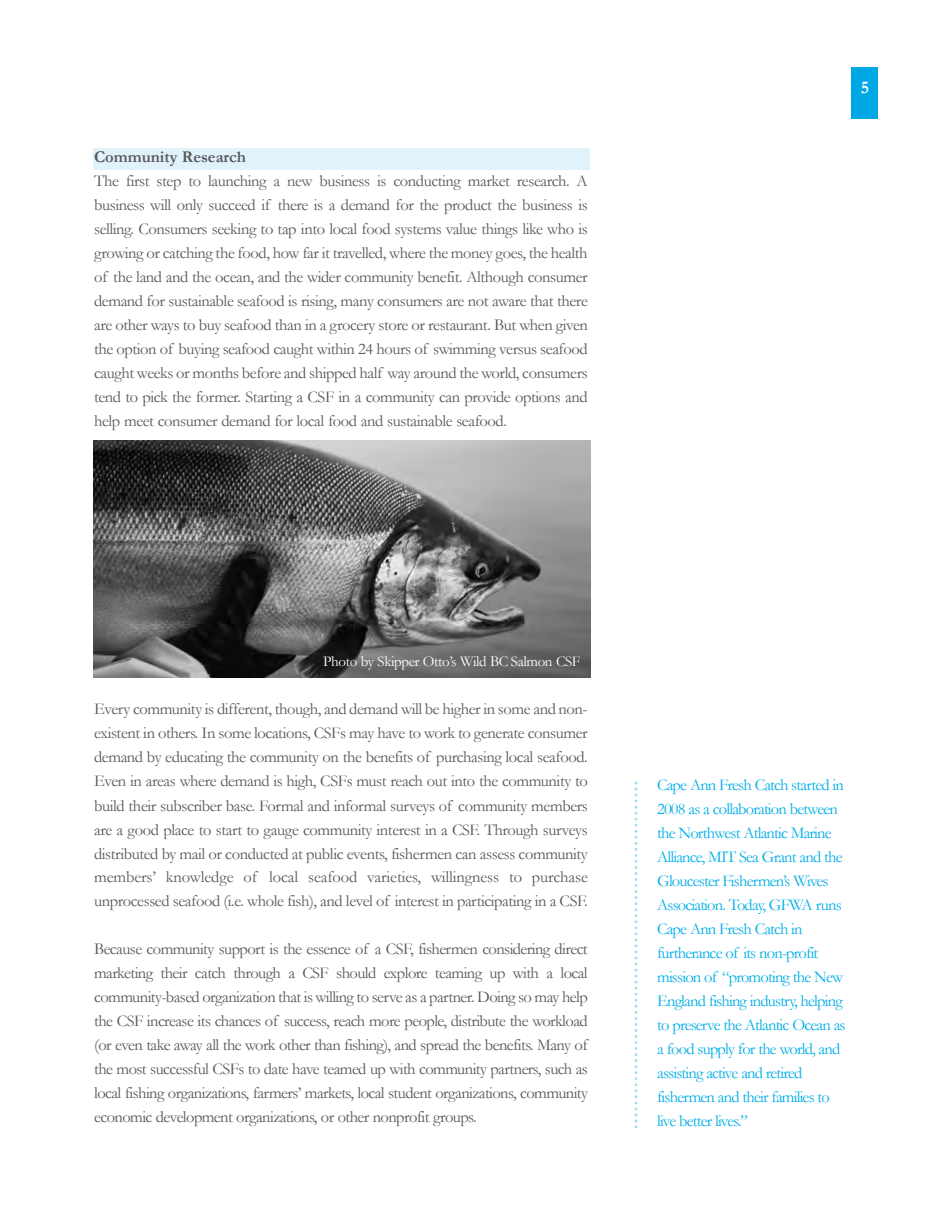
<style>
.page{position:relative;width:945px;height:1215px;background:#fff}
.page>*{position:absolute;margin:0;border:0;box-sizing:border-box;transform-origin:0 0}
.t1{font:700 18px "Garamond";color:#fff}
.t2{font:16.5px/24px "Garamond";letter-spacing:-.025em;color:#57585a;text-align:justify}
.t3{font:16.5px/24px "Garamond";letter-spacing:-.05em;color:#00aee8}
.t4{font:700 16.5px "Garamond";color:#57585a}
.t5{font:15px "Garamond";letter-spacing:-.025em;color:#fff}
</style>
<div class="page">
<div style="left:93px;top:148px;width:497px;height:22px;background:#e1f2fb"></div>
<svg style="left:634px;top:781px;width:3px;height:347px"></svg>
<img style="left:94px;top:440px;width:496px;height:238px">
<div style="left:851px;top:68px;width:27px;height:51px;background:#00a7e5"></div>
<p class="t4" style="left:94px;top:148px;width:154px">Community Research</p>
<p class="t2" style="left:94px;top:169px;width:495px">The first step to launching a new business is conducting market research. A business will only succeed if there is a demand for the product the business is selling. Consumers seeking to tap into local food systems value things like who is growing or catching the food, how far it travelled, where the money goes, the health of the land and the ocean, and the wider community benefit. Although consumer demand for sustainable seafood is rising, many consumers are not aware that there are other ways to buy seafood than in a grocery store or restaurant. But when given the option of buying seafood caught within 24 hours of swimming versus seafood caught weeks or months before and shipped half way around the world, consumers tend to pick the former. Starting a CSF in a community can provide options and help meet consumer demand for local food and sustainable seafood.</p>
<p class="t1" style="left:861px;top:77px;width:10px">5</p>
<p class="t5" style="left:323px;top:653px;width:259px">Photo by Skipper Otto’s Wild BC Salmon CSF</p>
<p class="t2" style="left:94px;top:698px;width:495px">Every community is different, though, and demand will be higher in some and non&shy;existent in others. In some locations, CSFs may have to work to generate consumer demand by educating the community on the benefits of purchasing local seafood.<br>Even in areas where demand is high, CSFs must reach out into the community to build their subscriber base. Formal and informal surveys of community members are a good place to start to gauge community interest in a CSF. Through surveys distributed by mail or conducted at public events, fishermen can assess community members’ knowledge of local seafood varieties, willingness to purchase unprocessed seafood (i.e. whole fish), and level of interest in participating in a CSF.</p>
<p class="t2" style="left:94px;top:938px;width:495px">Because community support is the essence of a CSF, fishermen considering direct marketing their catch through a CSF should explore teaming up with a local community-based organization that is willing to serve as a partner. Doing so may help the CSF increase its chances of success, reach more people, distribute the workload (or even take away all the work other than fishing), and spread the benefits. Many of the most successful CSFs to date have teamed up with community partners, such as local fishing organizations, farmers’ markets, local student organizations, community economic development organizations, or other nonprofit groups.</p>
<p class="t3" style="left:657px;top:773px;width:190px">Cape Ann Fresh Catch started in<br>2008 as a collaboration between the Northwest Atlantic Marine<br>Alliance, MIT Sea Grant and the<br>Gloucester Fishermen’s Wives<br>Association. Today, GFWA runs<br>Cape Ann Fresh Catch in furtherance of its non-profit mission of “promoting the New<br>England fishing industry, helping to preserve the Atlantic Ocean as a food supply for the world, and assisting active and retired fishermen and their families to live better lives.”</p>
</div>
